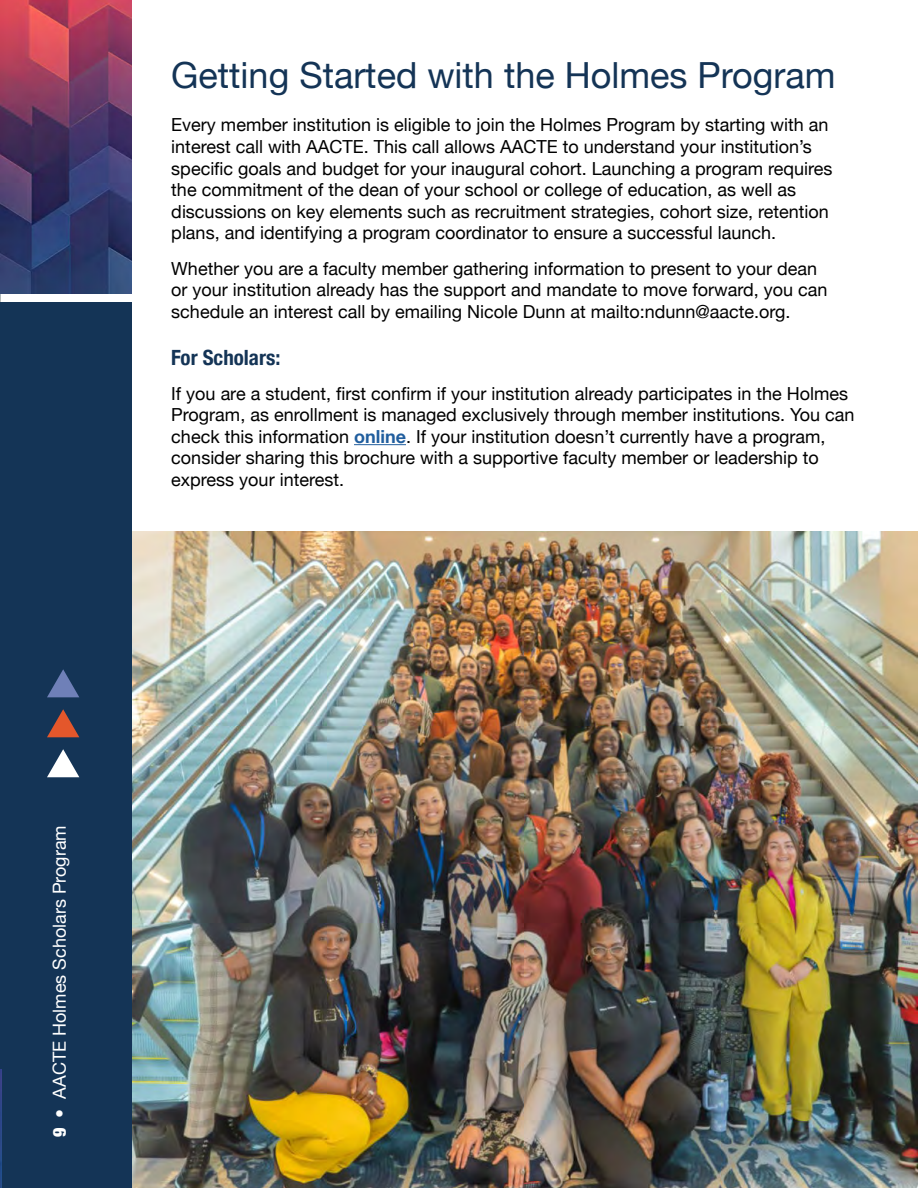
<style>
.page{position:relative;width:918px;height:1188px;background:#fff}
.page>*{position:absolute;margin:0;border:0;box-sizing:border-box;transform-origin:0 0}
.t1{font:36px "Helvetica Neue";color:#143456}
.t2{font:700 condensed 21px "Helvetica Neue";color:#143456}
.t3{font:18px/21.6px "Helvetica Neue";color:#000}
.t4{font:18px "Helvetica Neue";color:#fff}
.s1{font-weight:700;color:#215e9e}
.s2{font-weight:900;font-stretch:condensed}
</style>
<div class="page">
<img style="left:132px;top:531px;width:786px;height:657px">
<hr style="left:354px;top:444px;width:52px;height:1px;background:#215e9e">
<div style="left:0;top:302px;width:132px;height:886px;background:#143456"></div>
<img style="left:0;top:0;width:132px;height:294px">
<svg style="left:47px;top:669px;width:32px;height:28px"></svg>
<svg style="left:47px;top:709px;width:32px;height:28px"></svg>
<svg style="left:47px;top:749px;width:32px;height:28px"></svg>
<img style="left:0;top:1069px;width:1px;height:119px">
<h1 class="t1" style="left:171px;top:49px;width:666px">Getting Started with the Holmes Program</h1>
<p class="t3" style="left:171px;top:115px;width:663px">Every member institution is eligible to join the Holmes Program by starting with an interest call with AACTE. This call allows AACTE to understand your institution’s specific goals and budget for your inaugural cohort. Launching a program requires the commitment of the dean of your school or college of education, as well as discussions on key elements such as recruitment strategies, cohort size, retention plans, and identifying a program coordinator to ensure a successful launch.</p>
<p class="t3" style="left:171px;top:258px;width:658px">Whether you are a faculty member gathering information to present to your dean or your institution already has the support and mandate to move forward, you can schedule an interest call by emailing Nicole Dunn at mailto:ndunn@aacte.org.</p>
<p class="t2" style="left:171px;top:340px;width:111px">For Scholars:</p>
<p class="t3" style="left:171px;top:384px;width:685px">If you are a student, first confirm if your institution already participates in the Holmes Program, as enrollment is managed exclusively through member institutions. You can check this information <span class="s1">online</span>. If your institution doesn’t currently have a program, consider sharing this brochure with a supportive faculty member or leadership to express your interest.</p>
<p class="t4" style="left:46px;top:1137px;width:313px;rotate:-90deg"><span class="s2">9 •</span> AACTE Holmes Scholars Program</p>
</div>
